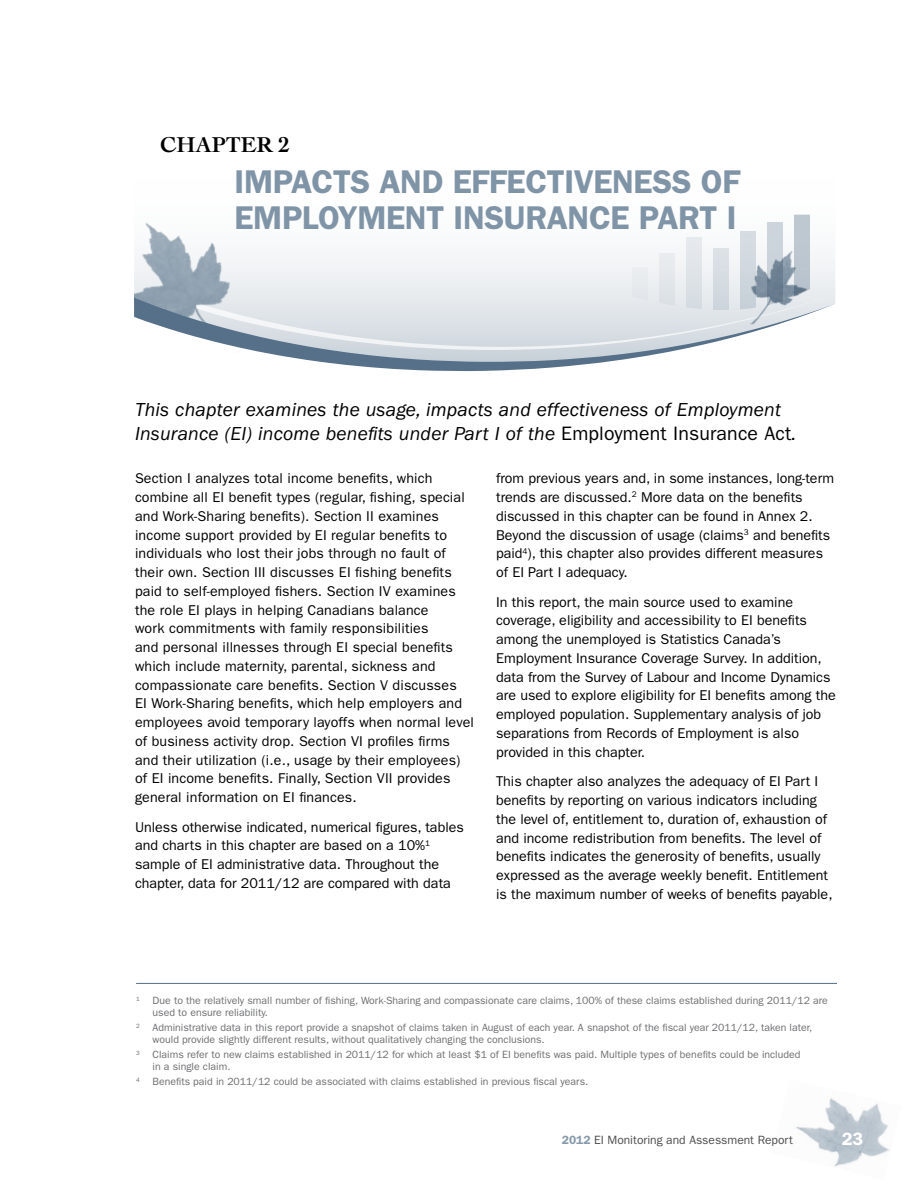
<style>
.page{position:relative;width:918px;height:1188px;background:#fff}
.page>*{position:absolute;margin:0;border:0;box-sizing:border-box;transform-origin:0 0}
.t1{font:600 33px/36px "ITC Franklin Gothic Std";letter-spacing:-.01em;color:#7f94a6}
.t2{font:700 22.5px "Cochin";color:#000}
.t3{font:italic 19.5px/24px "ITC Franklin Gothic Std";letter-spacing:.01em;color:#000}
.t4{font:600 18px "ITC Franklin Gothic Std";color:#fff}
.t5{font:14.25px/18.8px "ITC Franklin Gothic Std";color:#000}
.t6{font:12px "ITC Franklin Gothic Std";color:#4d4d4f}
.t7{font:10.5px/12px "ITC Franklin Gothic Std";color:#6d6e71}
.s1{font-style:normal}
.s2{font-weight:600;color:#889bac}
</style>
<div class="page">
<img style="left:796px;top:1098px;width:94px;height:69px">
<svg style="left:134px;top:214px;width:701px;height:84px"></svg>
<svg style="left:196px;top:292px;width:639px;height:6px;background:#e1e6ea"></svg>
<img style="left:719px;top:237px;width:106px;height:61px">
<svg style="left:134px;top:298px;width:701px;height:73px"></svg>
<hr style="left:136px;top:983px;width:701px;height:1px;background:#557088">
<h2 class="t2" style="left:160px;top:132px;width:132px">CHAPTER 2</h2>
<h1 class="t1" style="left:235px;top:163px;width:507px">IMPACTS AND EFFECTIVENESS OF<br>EMPLOYMENT INSURANCE PART I</h1>
<h3 class="t3" style="left:135px;top:398px;width:663px">This chapter examines the usage, impacts and effectiveness of Employment<br>Insurance (EI) income benefits under Part I of the <span class="s1">Employment Insurance Act</span>.</h3>
<p class="t5" style="left:135px;top:469px;width:341px">Section I analyzes total income benefits, which combine all EI benefit types (regular, fishing, special and Work-Sharing benefits). Section II examines income support provided by EI regular benefits to individuals who lost their jobs through no fault of their own. Section III discusses EI fishing benefits paid to self-employed fishers. Section IV examines the role EI plays in helping Canadians balance<br>work commitments with family responsibilities<br>and personal illnesses through EI special benefits which include maternity, parental, sickness and compassionate care benefits. Section V discusses<br>EI Work-Sharing benefits, which help employers and employees avoid temporary layoffs when normal level of business activity drop. Section VI profiles firms and their utilization (i.e., usage by their employees) of EI income benefits. Finally, Section VII provides general information on EI finances.</p>
<p class="t5" style="left:135px;top:818px;width:330px">Unless otherwise indicated, numerical figures, tables and charts in this chapter are based on a 10%<sup>1 </sup>sample of EI administrative data. Throughout the chapter, data for 2011/12 are compared with data</p>
<p class="t5" style="left:496px;top:469px;width:340px">from previous years and, in some instances, long-term trends are discussed.<sup>2</sup> More data on the benefits discussed in this chapter can be found in Annex 2.<br>Beyond the discussion of usage (claims<sup>3</sup> and benefits paid<sup>4</sup>), this chapter also provides different measures of EI Part I adequacy.</p>
<p class="t5" style="left:496px;top:593px;width:341px">In this report, the main source used to examine coverage, eligibility and accessibility to EI benefits among the unemployed is Statistics Canada’s Employment Insurance Coverage Survey. In addition, data from the Survey of Labour and Income Dynamics are used to explore eligibility for EI benefits among the employed population. Supplementary analysis of job separations from Records of Employment is also provided in this chapter.</p>
<p class="t5" style="left:496px;top:772px;width:338px">This chapter also analyzes the adequacy of EI Part I benefits by reporting on various indicators including the level of, entitlement to, duration of, exhaustion of and income redistribution from benefits. The level of benefits indicates the generosity of benefits, usually expressed as the average weekly benefit. Entitlement is the maximum number of weeks of benefits payable,</p>
<p class="t7" style="left:153px;top:995px;width:677px;text-indent:-17px"><sup>1</sup> Due to the relatively small number of fishing, Work-Sharing and compassionate care claims, 100% of these claims established during 2011/12 are used to ensure reliability.</p>
<p class="t7" style="left:153px;top:1022px;width:661px;text-indent:-17px"><sup>2</sup> Administrative data in this report provide a snapshot of claims taken in August of each year. A snapshot of the fiscal year 2011/12, taken later, would provide slightly different results, without qualitatively changing the conclusions.</p>
<p class="t7" style="left:153px;top:1049px;width:649px;text-indent:-17px"><sup>3</sup> Claims refer to new claims established in 2011/12 for which at least $1 of EI benefits was paid. Multiple types of benefits could be included in a single claim.</p>
<p class="t7" style="left:136px;top:1076px;width:454px"><sup>4</sup> Benefits paid in 2011/12 could be associated with claims established in previous fiscal years.</p>
<p class="t6" style="left:562px;top:1133px;width:232px"><span class="s2">2012</span> EI Monitoring and Assessment Report</p>
<p class="t4" style="left:842px;top:1128px;width:23px">23</p>
</div>
